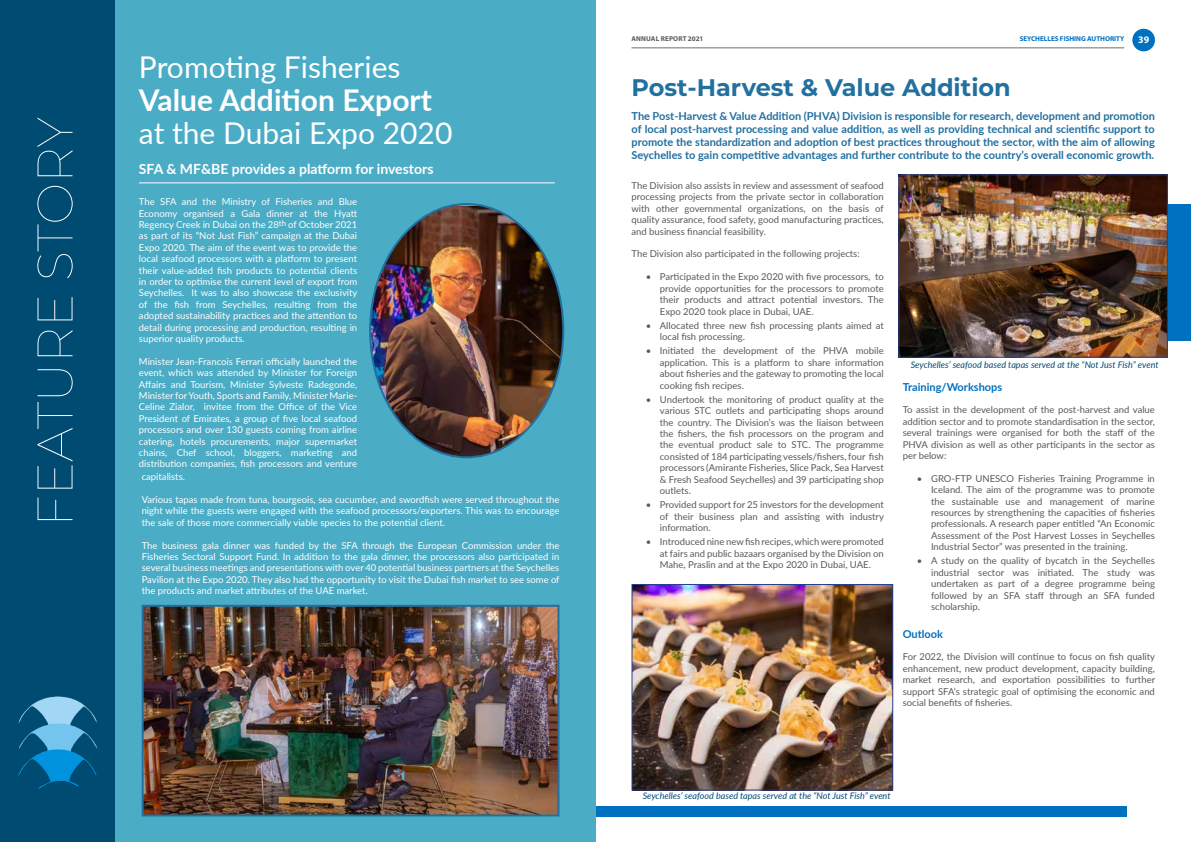
<style>
.page{position:relative;width:1191px;height:842px;background:#fff}
.page>*{position:absolute;margin:0;border:0;box-sizing:border-box;transform-origin:0 0}
.t1{font:100 50px "Montserrat";letter-spacing:-.005em;color:#fff}
.t2{font:30px "Lato";color:#fff}
.t3{font:700 30px "Lato";color:#fff}
.t4{font:700 24px "Montserrat";color:#2270a0}
.t5{font:700 14px "Lato";color:#fff}
.t6{font:700 11px/13.2px "Lato";color:#2270a0;text-align:justify}
.t7{font:700 11px "Lato";color:#0070c0}
.t8{font:700 10px "Myriad Pro";color:#fff}
.t9{font:9.5px/11.4px "Lato";color:#58595b;text-align:justify}
.t10{font:9.5px/11.4px "Lato";color:#fff;text-align:justify}
.t11{font:italic 9px "Lato";color:#004b72}
.t12{font:700 7px "Myriad Pro";color:#0070c0}
.t13{font:700 7px "Myriad Pro";letter-spacing:.02em;color:#58595b}
</style>
<div class="page">
<div style="left:0;top:806px;width:1126px;height:10px;background:#0070c0"></div>
<div style="left:1132px;top:29px;width:23px;height:22px;background:#0070c0;border-radius:50%"></div>
<hr style="left:631px;top:48px;width:493px;height:1px;background:#6d6e71">
<div style="left:1146px;top:204px;width:45px;height:136px;background:#0070c0"></div>
<div style="left:0;top:0;width:595px;height:842px;background:#4bacc6"></div>
<div style="left:0;top:0;width:115px;height:842px;background:#004b72"></div>
<hr style="left:139px;top:182px;width:416px;height:1px;background:#fff">
<img style="left:145px;top:608px;width:411px;height:205px">
<div style="left:142px;top:605px;width:417px;height:211px;border:2px solid #2270a0"></div>
<img style="left:370px;top:206px;width:193px;height:251px">
<img style="left:18px;top:696px;width:80px;height:94px">
<img style="left:633px;top:586px;width:258px;height:202px">
<div style="left:631px;top:584px;width:262px;height:206px;border:1px solid #25408f"></div>
<img style="left:900px;top:176px;width:265px;height:180px">
<div style="left:898px;top:174px;width:269px;height:184px;border:1px solid #25408f"></div>
<h1 class="t1" style="left:21px;top:527px;width:411px;rotate:-90deg">FEATURE STORY</h1>
<h2 class="t2" style="left:139px;top:46px;width:263px">Promoting Fisheries</h2>
<h2 class="t3" style="left:139px;top:78px;width:294px">Value Addition Export</h2>
<h2 class="t2" style="left:139px;top:112px;width:315px">at the Dubai Expo 2020</h2>
<h3 class="t5" style="left:139px;top:158px;width:296px">SFA &amp; MF&amp;BE provides a platform for investors</h3>
<p class="t10" style="left:139px;top:196px;width:220px">The SFA and the Ministry of Fisheries and Blue Economy organised a Gala dinner at the Hyatt Regency Creek in Dubai on the 28<sup>th</sup> of October 2021 as part of its “Not Just Fish” campaign at the Dubai Expo 2020. The aim of the event was to provide the local seafood processors with a platform to present their value-added fish products to potential clients in order to optimise the current level of export from Seychelles. It was to also showcase the exclusivity of the fish from Seychelles, resulting from the adopted sustainability practices and the attention to detail during processing and production, resulting in superior quality products.</p>
<p class="t10" style="left:139px;top:355px;width:220px">Minister Jean-Francois Ferrari officially launched the event, which was attended by Minister for Foreign Affairs and Tourism, Minister Sylveste Radegonde, Minister for Youth, Sports and Family, Minister Marie-Celine Zialor, invitee from the Office of the Vice President of Emirates, a group of five local seafood processors and over 130 guests coming from airline catering, hotels procurements, major supermarket chains, Chef school, bloggers, marketing and distribution companies, fish processors and venture</p>
<p class="t10" style="left:142px;top:471px;width:45px">capitalists.</p>
<p class="t10" style="left:142px;top:493px;width:419px">Various tapas made from tuna, bourgeois, sea cucumber, and swordfish were served throughout the night while the guests were engaged with the seafood processors/exporters. This was to encourage the sale of those more commercially viable species to the potential client.</p>
<p class="t10" style="left:142px;top:539px;width:419px">The business gala dinner was funded by the SFA through the European Commission under the Fisheries Sectoral Support Fund. In addition to the gala dinner, the processors also participated in several business meetings and presentations with over 40 potential business partners at the Seychelles Pavilion at the Expo 2020. They also had the opportunity to visit the Dubai fish market to see some of the products and market attributes of the UAE market.</p>
<p class="t13" style="left:631px;top:34px;width:73px">ANNUAL REPORT 2021</p>
<p class="t12" style="left:1019px;top:34px;width:106px">SEYCHELLES FISHING AUTHORITY</p>
<p class="t8" style="left:1138px;top:33px;width:13px">39</p>
<h3 class="t4" style="left:631px;top:70px;width:381px">Post-Harvest &amp; Value Addition</h3>
<p class="t6" style="left:631px;top:109px;width:525px">The Post-Harvest &amp; Value Addition (PHVA) Division is responsible for research, development and promotion of local post-harvest processing and value addition, as well as providing technical and scientific support to promote the standardization and adoption of best practices throughout the sector, with the aim of allowing Seychelles to gain competitive advantages and further contribute to the country’s overall economic growth.</p>
<p class="t9" style="left:631px;top:180px;width:254px">The Division also assists in review and assessment of seafood processing projects from the private sector in collaboration with other governmental organizations, on the basis of quality assurance, food safety, good manufacturing practices, and business financial feasibility.</p>
<p class="t9" style="left:631px;top:248px;width:230px">The Division also participated in the following projects:</p>
<p class="t9" style="left:660px;top:271px;width:225px;text-indent:-14px">• Participated in the Expo 2020 with five processors, to provide opportunities for the processors to promote their products and attract potential investors. The Expo 2020 took place in Dubai, UAE.</p>
<p class="t9" style="left:660px;top:319px;width:225px;text-indent:-14px">• Allocated three new fish processing plants aimed at local fish processing.</p>
<p class="t9" style="left:660px;top:345px;width:225px;text-indent:-14px">• Initiated the development of the PHVA mobile application. This is a platform to share information about fisheries and the gateway to promoting the local cooking fish recipes.</p>
<p class="t9" style="left:660px;top:393px;width:225px;text-indent:-14px">• Undertook the monitoring of product quality at the various STC outlets and participating shops around the country. The Division’s was the liaison between the fishers, the fish processors on the program and the eventual product sale to STC. The programme consisted of 184 participating vessels/fishers, four fish processors (Amirante Fisheries, Slice Pack, Sea Harvest &amp; Fresh Seafood Seychelles) and 39 participating shop outlets.</p>
<p class="t9" style="left:660px;top:499px;width:226px;text-indent:-14px">• Provided support for 25 investors for the development of their business plan and assisting with industry information.</p>
<p class="t9" style="left:660px;top:536px;width:225px;text-indent:-14px">• Introduced nine new fish recipes, which were promoted at fairs and public bazaars organised by the Division on Mahe, Praslin and at the Expo 2020 in Dubai, UAE.</p>
<p class="t11" style="left:910px;top:358px;width:249px">Seychelles’ seafood based tapas served at the “Not Just Fish” event</p>
<p class="t7" style="left:902px;top:378px;width:101px">Training/Workshops</p>
<p class="t9" style="left:902px;top:404px;width:254px">To assist in the development of the post-harvest and value addition sector and to promote standardisation in the sector, several trainings were organised for both the staff of the PHVA division as well as other participants in the sector as per below:</p>
<p class="t9" style="left:931px;top:472px;width:225px;text-indent:-14px">• GRO-FTP UNESCO Fisheries Training Programme in Iceland. The aim of the programme was to promote the sustainable use and management of marine resources by strengthening the capacities of fisheries professionals. A research paper entitled “An Economic Assessment of the Post Harvest Losses in Seychelles Industrial Sector” was presented in the training.</p>
<p class="t9" style="left:931px;top:555px;width:225px;text-indent:-14px">• A study on the quality of bycatch in the Seychelles industrial sector was initiated. The study was undertaken as part of a degree programme being followed by an SFA staff through an SFA funded scholarship.</p>
<p class="t7" style="left:902px;top:625px;width:42px">Outlook</p>
<p class="t9" style="left:902px;top:651px;width:254px">For 2022, the Division will continue to focus on fish quality enhancement, new product development, capacity building, market research, and exportation possibilities to further support SFA’s strategic goal of optimising the economic and social benefits of fisheries.</p>
<p class="t11" style="left:642px;top:789px;width:249px">Seychelles’ seafood based tapas served at the “Not Just Fish” event</p>
</div>
